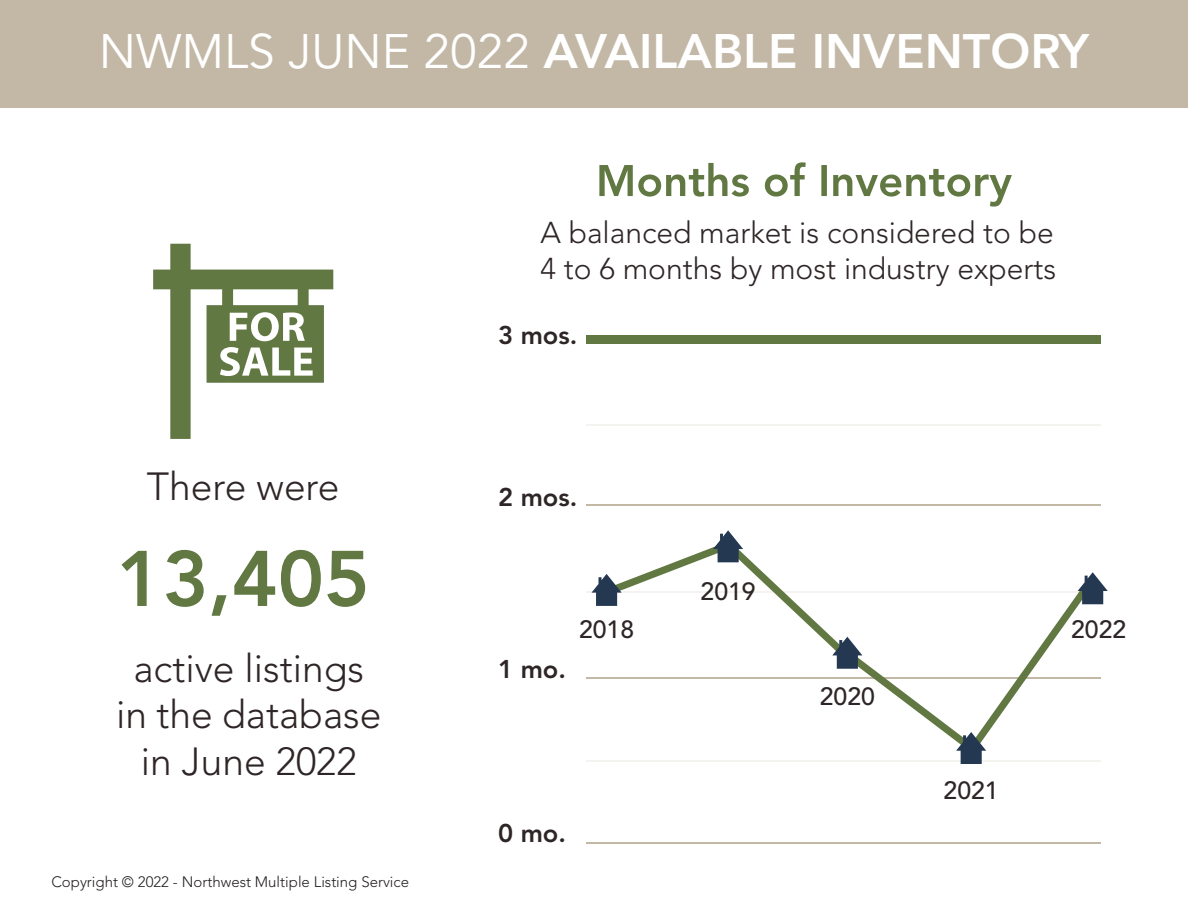
<style>
.page{position:relative;width:1188px;height:918px;background:#fff}
.page>*{position:absolute;margin:0;border:0;box-sizing:border-box;transform-origin:0 0}
.t1{font:800 77.85px "Avenir LT Std";color:#617842}
.t2{font:800 48px "Avenir LT Std";color:#fff}
.t3{font:300 39px/46.8px "Avenir LT Std";color:#2e2526;text-align:center}
.t4{font:300 30px/36px "Avenir LT Std";color:#2e2526}
.t5{font:800 25.5px "Avenir LT Std";color:#2e2526}
.t6{font:500 24.75px "Avenir LT Std";color:#2e2526}
.t7{font:300 15px "Avenir LT Std";color:#231f20}
.s1{font-weight:400}
</style>
<div class="page">
<div style="left:0;top:0;width:1188px;height:108px;background:#c3b8a6"></div>
<svg style="left:153px;top:244px;width:180px;height:195px"></svg>
<hr style="left:586px;top:678px;width:514px;height:1px;background:#c3b8a6">
<hr style="left:586px;top:505px;width:514px;height:1px;background:#c3b8a6">
<hr style="left:586px;top:591px;width:514px;height:1px;background:#f4f3f0">
<hr style="left:586px;top:760px;width:514px;height:1px;background:#f4f3f0">
<hr style="left:586px;top:425px;width:514px;height:1px;background:#f4f3f0">
<hr style="left:586px;top:842px;width:514px;height:1px;background:#c3b8a6">
<div style="left:586px;top:335px;width:514px;height:9px;background:#617842"></div>
<svg style="left:599px;top:162px;width:413px;height:45px"></svg>
<svg style="left:597px;top:547px;width:499px;height:194px"></svg>
<svg style="left:1078px;top:572px;width:30px;height:32px"></svg>
<svg style="left:592px;top:574px;width:30px;height:32px"></svg>
<svg style="left:956px;top:732px;width:30px;height:32px"></svg>
<svg style="left:832px;top:637px;width:30px;height:32px"></svg>
<svg style="left:713px;top:530px;width:30px;height:32px"></svg>
<h2 class="t2" style="left:99px;top:23px;width:992px"><span class="s1">NWMLS JUNE 2022</span> AVAILABLE INVENTORY</h2>
<p class="t4" style="left:540px;top:215px;width:517px">A balanced market is considered to be<br>4 to 6 months by most industry experts</p>
<h3 class="t3" style="left:147px;top:464px;width:194px">There were</h3>
<h1 class="t1" style="left:116px;top:533px;width:255px">13,405</h1>
<h3 class="t3" style="left:116px;top:645px;width:267px">active listings in the database in June 2022</h3>
<p class="t7" style="left:51px;top:873px;width:359px">Copyright © 2022 - Northwest Multiple Listing Service</p>
<p class="t5" style="left:498px;top:320px;width:81px">3 mos.</p>
<p class="t5" style="left:498px;top:482px;width:81px">2 mos.</p>
<p class="t5" style="left:498px;top:654px;width:69px">1 mo.</p>
<p class="t6" style="left:579px;top:615px;width:57px">2018</p>
<p class="t5" style="left:498px;top:818px;width:69px">0 mo.</p>
<p class="t6" style="left:701px;top:577px;width:57px">2019</p>
<p class="t6" style="left:820px;top:682px;width:57px">2020</p>
<p class="t6" style="left:944px;top:776px;width:57px">2021</p>
<p class="t6" style="left:1071px;top:615px;width:57px">2022</p>
</div>
